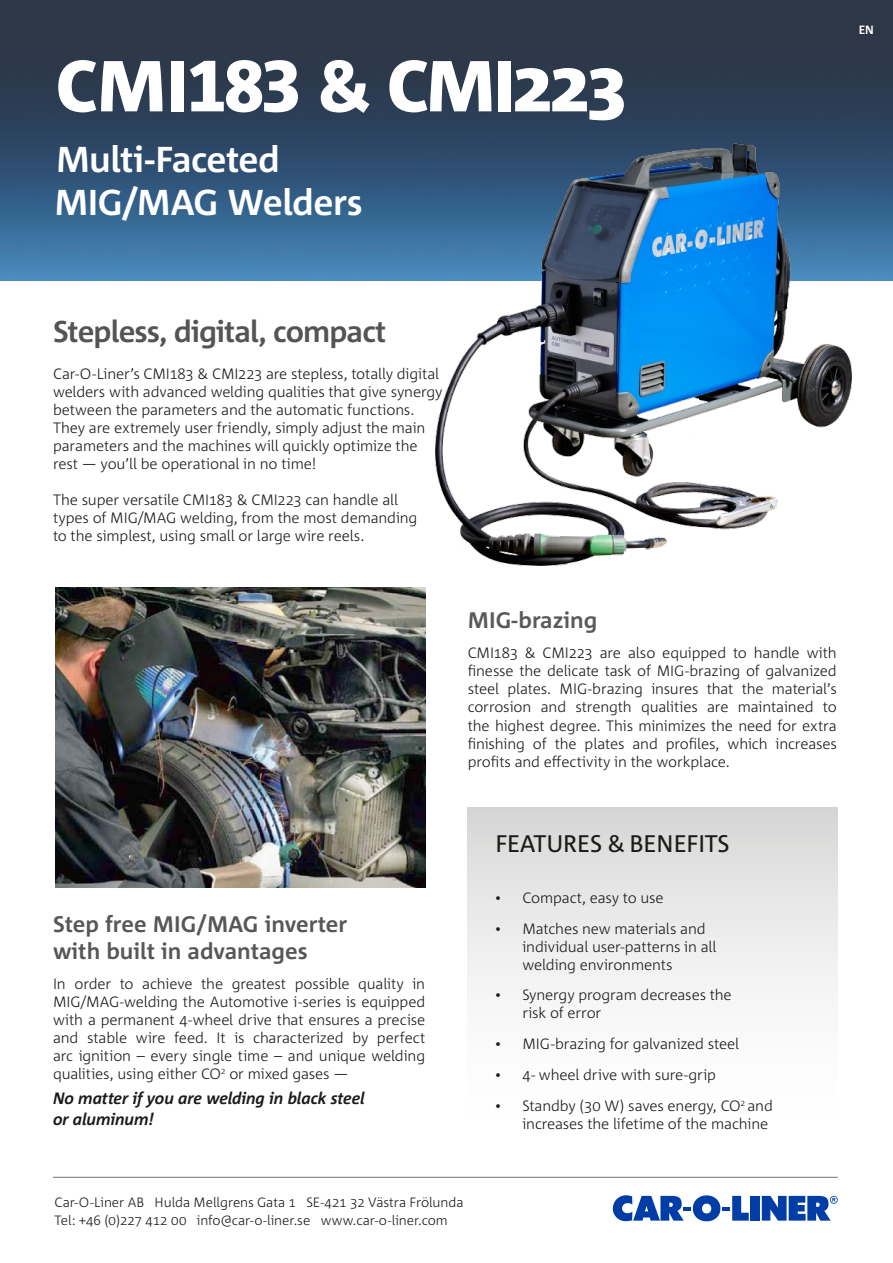
<style>
.page{position:relative;width:893px;height:1263px;background:#fff}
.page>*{position:absolute;margin:0;border:0;box-sizing:border-box;transform-origin:0 0}
.rubrik{font:800 72px "Corpid C1";letter-spacing:-.03em;color:#fff}
.rubrik-2{font:700 36px "Corpid C1";letter-spacing:-.015em;color:#fff}
.t1{font:700 30px "Corpid C1";letter-spacing:-.03em;color:#545453}
.t2{font:24px "Corpid C1";letter-spacing:-.01em;color:#1c1b1a}
.t3{font:700 22.5px "Corpid C1";color:#575756}
.t4{font:700 22.5px "Corpid C1";color:#5a5958}
.t5{font:italic 700 16.5px/21px "Corpid C1";letter-spacing:-.015em;color:#1c1b1a}
.t6{font:300 15px/18px "Corpid C1";letter-spacing:-.01em;color:#1c1b1a}
.t7{font:300 13.5px "Corpid C1";letter-spacing:-.005em;color:#1c1b1a}
.rubrik-3{font:700 12px "Corpid C1";color:#fff}
.s1{font-family:"Times New Roman";font-weight:400}
</style>
<div class="page">
<img style="left:0;top:0;width:893px;height:280px">
<div style="left:468px;top:807px;width:370px;height:338px;background:linear-gradient(to bottom,#dbdbda,#fff)"></div>
<img style="left:56px;top:587px;width:369px;height:300px">
<hr style="left:53px;top:1177px;width:785px;height:1px;background:#727271">
<img style="left:436px;top:144px;width:416px;height:421px">
<svg style="left:613px;top:1195px;width:136px;height:26px"></svg>
<div style="left:751px;top:1196px;width:9px;height:24px;background:#003da6"></div>
<svg style="left:762px;top:1196px;width:76px;height:24px"></svg>
<p class="rubrik" style="left:56px;top:41px;width:572px">CMI183 &amp; CMI223</p>
<p class="rubrik-2" style="left:56px;top:136px;width:225px">Multi-Faceted</p>
<p class="rubrik-2" style="left:55px;top:180px;width:310px">MIG/MAG Welders</p>
<p class="rubrik-3" style="left:859px;top:22px;width:16px">EN</p>
<p class="t1" style="left:53px;top:312px;width:335px">Stepless, digital, compact</p>
<p class="t6" style="left:53px;top:365px;width:391px">Car-O-Liner’s CMI183 &amp; CMI223 are stepless, totally digital welders with advanced welding qualities that give synergy</p>
<p class="t6" style="left:53px;top:401px;width:363px">between the parameters and the automatic functions.</p>
<p class="t6" style="left:53px;top:419px;width:374px">They are extremely user friendly, simply adjust the main</p>
<p class="t6" style="left:53px;top:437px;width:366px">parameters and the machines will quickly optimize the</p>
<p class="t6" style="left:53px;top:455px;width:265px">rest — you’ll be operational in no time!</p>
<p class="t6" style="left:53px;top:491px;width:366px">The super versatile CMI183 &amp; CMI223 can handle all types of MIG/MAG welding, from the most demanding to the simplest, using small or large wire reels.</p>
<p class="t3" style="left:53px;top:909px;width:296px">Step free MIG/MAG inverter</p>
<p class="t3" style="left:53px;top:936px;width:256px">with built in advantages</p>
<p class="t6" style="left:53px;top:974px;width:374px;text-align:justify">In order to achieve the greatest possible quality in MIG/MAG-welding the Automotive i-series is equipped with a permanent 4-wheel drive that ensures a precise and stable wire feed. It is characterized by perfect arc ignition – every single time – and unique welding qualities, using either CO<sup>2</sup> or mixed gases —</p>
<p class="t5" style="left:53px;top:1087px;width:313px">No matter if you are welding in black steel or aluminum!</p>
<p class="t4" style="left:468px;top:606px;width:131px">MIG-brazing</p>
<p class="t6" style="left:468px;top:644px;width:371px;text-align:justify">CMI183 &amp; CMI223 are also equipped to handle with finesse the delicate task of MIG-brazing of galvanized steel plates. MIG-brazing insures that the material’s corrosion and strength qualities are maintained to the highest degree. This minimizes the need for extra finishing of the plates and profiles, which increases profits and effectivity in the workplace.</p>
<p class="t2" style="left:495px;top:829px;width:236px">FEATURES &amp; BENEFITS</p>
<p class="t6" style="left:495px;top:888px;width:170px"><span class="s1">•</span> Compact, easy to use</p>
<p class="t6" style="left:522px;top:919px;width:195px;text-indent:-27px"><span class="s1">•</span> Matches new materials and individual user-patterns in all welding environments</p>
<p class="t6" style="left:522px;top:985px;width:211px;text-indent:-27px"><span class="s1">•</span> Synergy program decreases the risk of error</p>
<p class="t6" style="left:495px;top:1034px;width:245px"><span class="s1">•</span> MIG-brazing for galvanized steel</p>
<p class="t6" style="left:495px;top:1065px;width:222px"><span class="s1">•</span> 4- wheel drive with sure-grip</p>
<p class="t6" style="left:522px;top:1096px;width:252px;text-indent:-27px"><span class="s1">•</span> Standby (30 W) saves energy, CO<sup>2</sup> and increases the lifetime of the machine</p>
<p class="t7" style="left:55px;top:1194px;width:410px">Car-O-Liner AB Hulda Mellgrens Gata 1 SE-421 32 Västra Frölunda</p>
<p class="t7" style="left:55px;top:1212px;width:395px">Tel: +46 (0)227 412 00 info@car-o-liner.se www.car-o-liner.com</p>
</div>
